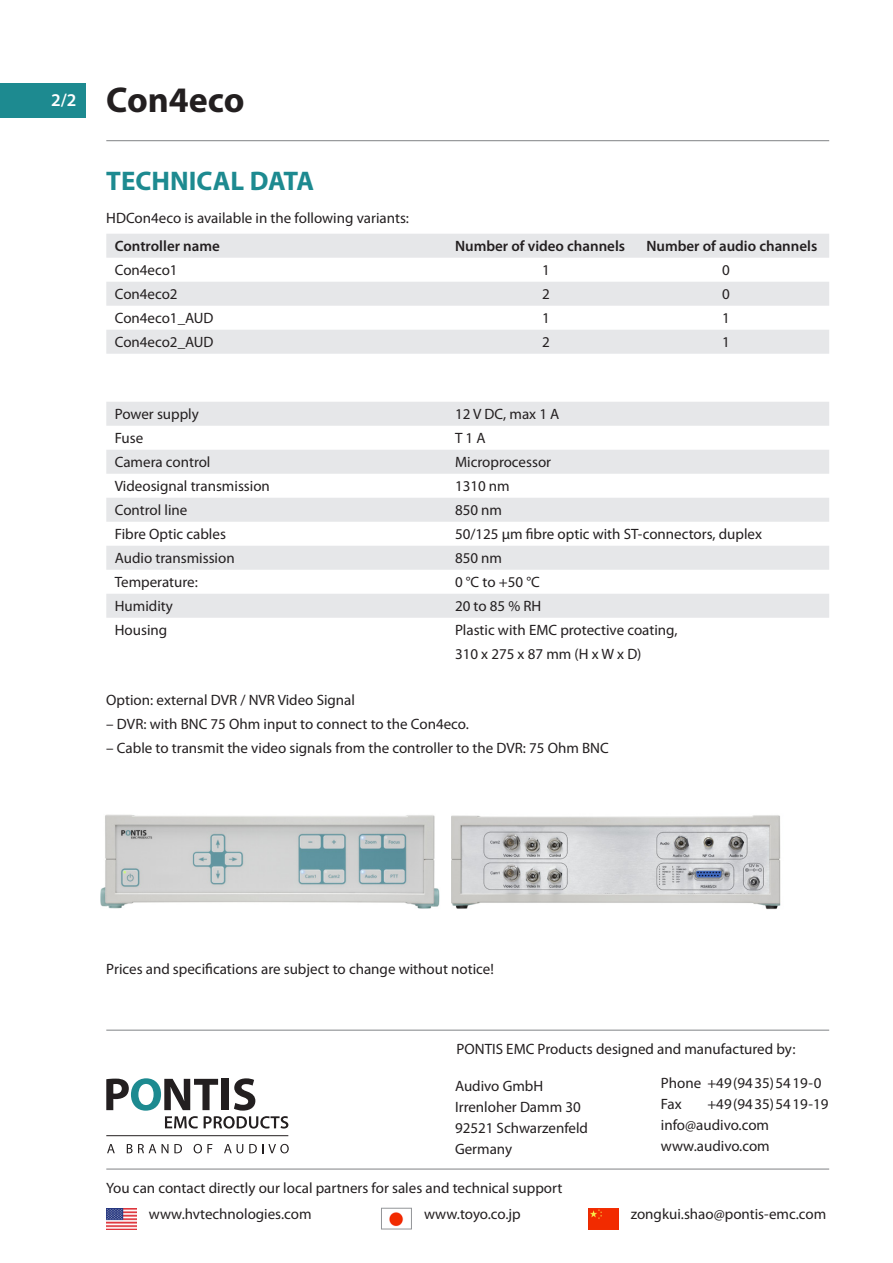
<style>
.page{position:relative;width:893px;height:1263px;background:#fff}
.page>*{position:absolute;margin:0;border:0;box-sizing:border-box;transform-origin:0 0}
.t1{font:700 36px "Myriad Pro";color:#231f20}
.t2{font:700 27px "Myriad Pro";color:#1d8a90}
.t3{font:15px/21px "Myriad Pro";color:#231f20}
.t4{font:600 15px "Myriad Pro";color:#231f20}
</style>
<div class="page">
<hr style="left:106px;top:1030px;width:723px;height:1px;background:#808285">
<hr style="left:106px;top:1169px;width:723px;height:1px;background:#808285">
<svg style="left:106px;top:1078px;width:182px;height:50px"></svg>
<svg style="left:107px;top:1144px;width:8px;height:9px"></svg>
<svg style="left:127px;top:1144px;width:29px;height:9px"></svg>
<svg style="left:162px;top:1144px;width:6px;height:9px"></svg>
<svg style="left:174px;top:1144px;width:8px;height:9px"></svg>
<svg style="left:194px;top:1144px;width:18px;height:9px"></svg>
<svg style="left:224px;top:1144px;width:19px;height:9px"></svg>
<svg style="left:249px;top:1144px;width:40px;height:9px"></svg>
<hr style="left:106px;top:1135px;width:182px;height:1px;background:#231f20">
<img style="left:106px;top:1208px;width:30px;height:21px">
<img style="left:588px;top:1208px;width:30px;height:21px">
<img style="left:389px;top:1212px;width:15px;height:15px">
<div style="left:381px;top:1208px;width:31px;height:21px;border:1px solid #939598"></div>
<div style="left:0;top:84px;width:85px;height:34px;background:#1d8a90"></div>
<hr style="left:106px;top:140px;width:723px;height:1px;background:#808285">
<div style="left:106px;top:234px;width:723px;height:24px;background:#e6e7e9"></div>
<div style="left:106px;top:282px;width:723px;height:24px;background:#e6e7e9"></div>
<div style="left:106px;top:330px;width:723px;height:24px;background:#e6e7e9"></div>
<div style="left:106px;top:402px;width:723px;height:24px;background:#e6e7e9"></div>
<div style="left:106px;top:450px;width:723px;height:24px;background:#e6e7e9"></div>
<div style="left:106px;top:498px;width:723px;height:24px;background:#e6e7e9"></div>
<div style="left:106px;top:546px;width:723px;height:24px;background:#e6e7e9"></div>
<div style="left:106px;top:594px;width:723px;height:24px;background:#e6e7e9"></div>
<img style="left:101px;top:814px;width:339px;height:95px">
<img style="left:452px;top:815px;width:329px;height:95px">
<h1 class="t1" style="left:51px;top:80px;width:195px"><sup>2/2</sup> Con4eco</h1>
<h2 class="t2" style="left:106px;top:166px;width:209px">TECHNICAL DATA</h2>
<p class="t3" style="left:106px;top:208px;width:304px">HDCon4eco is available in the following variants:</p>
<p class="t4" style="left:115px;top:238px;width:107px">Controller name</p>
<p class="t4" style="left:455px;top:238px;width:172px">Number of video channels</p>
<p class="t4" style="left:646px;top:238px;width:172px">Number of audio channels</p>
<p class="t3" style="left:115px;top:260px;width:64px">Con4eco1</p>
<p class="t3" style="left:542px;top:260px;width:9px">1</p>
<p class="t3" style="left:722px;top:260px;width:9px">0</p>
<p class="t3" style="left:115px;top:284px;width:64px">Con4eco2</p>
<p class="t3" style="left:542px;top:284px;width:9px">2</p>
<p class="t3" style="left:722px;top:284px;width:9px">0</p>
<p class="t3" style="left:115px;top:308px;width:100px">Con4eco1_AUD</p>
<p class="t3" style="left:542px;top:308px;width:9px">1</p>
<p class="t3" style="left:722px;top:308px;width:9px">1</p>
<p class="t3" style="left:115px;top:332px;width:100px">Con4eco2_AUD</p>
<p class="t3" style="left:542px;top:332px;width:9px">2</p>
<p class="t3" style="left:722px;top:332px;width:9px">1</p>
<p class="t3" style="left:115px;top:404px;width:86px">Power supply</p>
<p class="t3" style="left:455px;top:404px;width:106px">12 V DC, max 1 A</p>
<p class="t3" style="left:115px;top:428px;width:30px">Fuse</p>
<p class="t3" style="left:455px;top:428px;width:32px">T 1 A</p>
<p class="t3" style="left:115px;top:452px;width:97px">Camera control</p>
<p class="t3" style="left:455px;top:452px;width:98px">Microprocessor</p>
<p class="t3" style="left:115px;top:476px;width:157px">Videosignal transmission</p>
<p class="t3" style="left:455px;top:476px;width:56px">1310 nm</p>
<p class="t3" style="left:115px;top:500px;width:74px">Control line</p>
<p class="t3" style="left:455px;top:500px;width:49px">850 nm</p>
<p class="t3" style="left:115px;top:524px;width:113px">Fibre Optic cables</p>
<p class="t3" style="left:455px;top:524px;width:309px">50/125 μm fibre optic with ST-connectors, duplex</p>
<p class="t3" style="left:115px;top:548px;width:121px">Audio transmission</p>
<p class="t3" style="left:455px;top:548px;width:49px">850 nm</p>
<p class="t3" style="left:115px;top:572px;width:85px">Temperature:</p>
<p class="t3" style="left:455px;top:572px;width:86px">0 °C to +50 °C</p>
<p class="t3" style="left:115px;top:596px;width:60px">Humidity</p>
<p class="t3" style="left:455px;top:596px;width:88px">20 to 85 % RH</p>
<p class="t3" style="left:115px;top:620px;width:54px">Housing</p>
<p class="t3" style="left:455px;top:618px;width:224px;line-height:24px">Plastic with EMC protective coating,<br>310 x 275 x 87 mm (H x W x D)</p>
<p class="t3" style="left:106px;top:689px;width:250px">Option: external DVR / NVR Video Signal</p>
<p class="t3" style="left:106px;top:713px;width:364px">– DVR: with BNC 75 Ohm input to connect to the Con4eco.</p>
<p class="t3" style="left:106px;top:737px;width:504px">– Cable to transmit the video signals from the controller to the DVR: 75 Ohm BNC</p>
<p class="t3" style="left:106px;top:958px;width:389px">Prices and specifications are subject to change without notice!</p>
<p class="t3" style="left:456px;top:1039px;width:340px">PONTIS EMC Products designed and manufactured by:</p>
<p class="t3" style="left:455px;top:1075px;width:135px">Audivo GmbH<br>Irrenloher Damm 30<br>92521 Schwarzenfeld<br>Germany</p>
<p class="t3" style="left:661px;top:1073px;width:162px">Phone +49(9435)5419-0<br>Fax</p>
<p class="t3" style="left:661px;top:1094px;width:169px;text-indent:46px">+49(9435)5419-19 info@audivo.com www.audivo.com</p>
<p class="t3" style="left:106px;top:1177px;width:458px">You can contact directly our local partners for sales and technical support</p>
<p class="t3" style="left:149px;top:1204px;width:164px">www.hvtechnologies.com</p>
<p class="t3" style="left:424px;top:1204px;width:98px">www.toyo.co.jp</p>
<p class="t3" style="left:631px;top:1204px;width:197px">zongkui.shao@pontis-emc.com</p>
</div>
